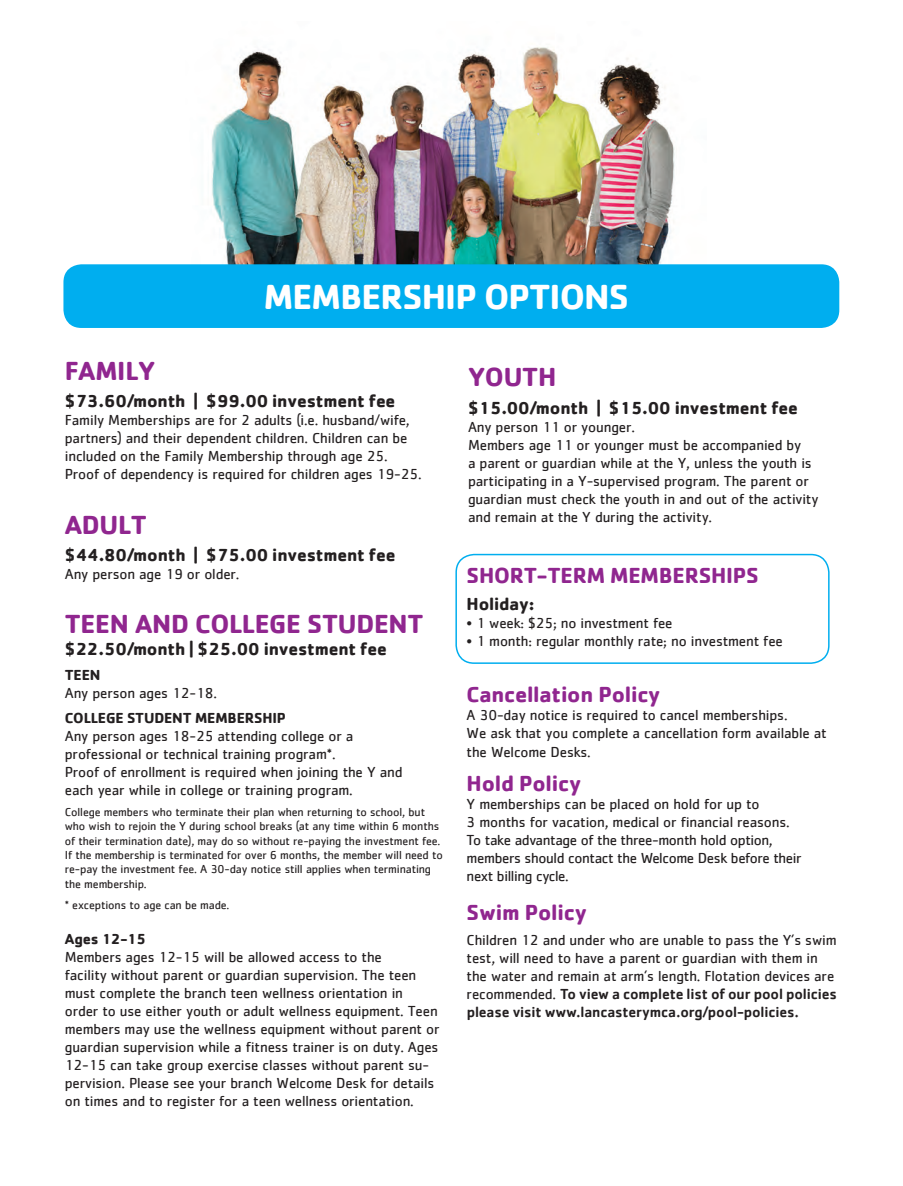
<style>
.page{position:relative;width:903px;height:1186px;background:#fff}
.page>*{position:absolute;margin:0;border:0;box-sizing:border-box;transform-origin:0 0}
.t1{font:700 36px "Cachet";letter-spacing:-.025em;color:#fff}
.t2{font:700 27px "Cachet";letter-spacing:-.01em;color:#90268f}
.t3{font:700 22.5px "Cachet";letter-spacing:-.01em;color:#90268f}
.t4{font:700 18px "Cachet";letter-spacing:-.01em;color:#231f20}
.t5{font:15px/18px "Cachet";letter-spacing:-.01em;color:#231f20}
.t6{font:700 15px "Cachet";letter-spacing:-.01em;color:#231f20}
.t7{font:12px/14.4px "Cachet";letter-spacing:-.01em;color:#231f20}
.s1{font-weight:500}
</style>
<div class="page">
<img style="left:211px;top:47px;width:464px;height:217px">
<div style="left:455px;top:554px;width:374px;height:110px;border:2px solid #00aeef;border-radius:18px"></div>
<div style="left:63px;top:264px;width:776px;height:64px;background:#00aeef;border-radius:18px"></div>
<p class="t1" style="left:264px;top:274px;width:366px">MEMBERSHIP OPTIONS</p>
<p class="t2" style="left:65px;top:353px;width:92px">FAMILY</p>
<p class="t4" style="left:65px;top:389px;width:332px">$73.60/month | $99.00 investment fee</p>
<p class="t5" style="left:65px;top:411px;width:358px">Family Memberships are for 2 adults (i.e. husband/wife, partners) and their dependent children. Children can be included on the Family Membership through age 25.<br>Proof of dependency is required for children ages 19-25.</p>
<p class="t2" style="left:65px;top:507px;width:84px">ADULT</p>
<p class="t4" style="left:65px;top:543px;width:332px">$44.80/month | $75.00 investment fee</p>
<p class="t5" style="left:65px;top:565px;width:176px">Any person age 19 or older.</p>
<p class="t2" style="left:65px;top:607px;width:360px">TEEN AND COLLEGE STUDENT</p>
<p class="t4" style="left:65px;top:637px;width:323px">$22.50/month | $25.00 investment fee</p>
<p class="t6" style="left:65px;top:665px;width:37px">TEEN</p>
<p class="t5" style="left:65px;top:683px;width:154px">Any person ages 12-18.</p>
<p class="t6" style="left:65px;top:708px;width:223px">COLLEGE STUDENT MEMBERSHIP</p>
<p class="t5" style="left:65px;top:726px;width:290px">Any person ages 18-25 attending college or a professional or technical training program*.</p>
<p class="t5" style="left:65px;top:762px;width:339px">Proof of enrollment is required when joining the Y and each year while in college or training program.</p>
<p class="t7" style="left:65px;top:804px;width:379px">College members who terminate their plan when returning to school, but who wish to rejoin the Y during school breaks (at any time within 6 months of their termination date), may do so without re-paying the investment fee.<br>If the membership is terminated for over 6 months, the member will need to re-pay the investment fee. A 30-day notice still applies when terminating the membership.</p>
<p class="t7" style="left:65px;top:897px;width:166px">* exceptions to age can be made.</p>
<p class="t6" style="left:65px;top:929px;width:83px">Ages 12-15</p>
<p class="t5" style="left:65px;top:948px;width:376px">Members ages 12-15 will be allowed access to the<br>facility without parent or guardian supervision. The teen must complete the branch teen wellness orientation in order to use either youth or adult wellness equipment. Teen members may use the wellness equipment without parent or guardian supervision while a fitness trainer is on duty. Ages 12-15 can take group exercise classes without parent su&shy;pervision. Please see your branch Welcome Desk for details on times and to register for a teen wellness orientation.</p>
<p class="t2" style="left:468px;top:360px;width:90px">YOUTH</p>
<p class="t4" style="left:468px;top:396px;width:331px">$15.00/month | $15.00 investment fee</p>
<p class="t5" style="left:468px;top:418px;width:168px">Any person 11 or younger.</p>
<p class="t5" style="left:468px;top:436px;width:352px">Members age 11 or younger must be accompanied by<br>a parent or guardian while at the Y, unless the youth is participating in a Y-supervised program. The parent or guardian must check the youth in and out of the activity and remain at the Y during the activity.</p>
<p class="t3" style="left:467px;top:561px;width:294px">SHORT-TERM MEMBERSHIPS</p>
<p class="t4" style="left:467px;top:593px;width:70px">Holiday:</p>
<p class="t5" style="left:467px;top:614px;width:207px">• 1 week: $25; no investment fee</p>
<p class="t5" style="left:467px;top:632px;width:318px">• 1 month: regular monthly rate; no investment fee</p>
<p class="t3" style="left:467px;top:680px;width:196px">Cancellation Policy</p>
<p class="t5" style="left:467px;top:706px;width:362px">A 30-day notice is required to cancel memberships.<br>We ask that you complete a cancellation form available at the Welcome Desks.</p>
<p class="t3" style="left:467px;top:769px;width:116px">Hold Policy</p>
<p class="t5" style="left:467px;top:795px;width:336px">Y memberships can be placed on hold for up to<br>3 months for vacation, medical or financial reasons.<br>To take advantage of the three-month hold option, members should contact the Welcome Desk before their next billing cycle.</p>
<p class="t3" style="left:467px;top:898px;width:122px">Swim Policy</p>
<p class="t5" style="left:467px;top:931px;width:372px">Children 12 and under who are unable to pass the Y’s swim test, will need to have a parent or guardian with them in the water and remain at arm’s length. Flotation devices are recommended. <span class="s1">To view a complete list of our pool policies please visit www.lancasterymca.org/pool-policies.</span></p>
</div>
